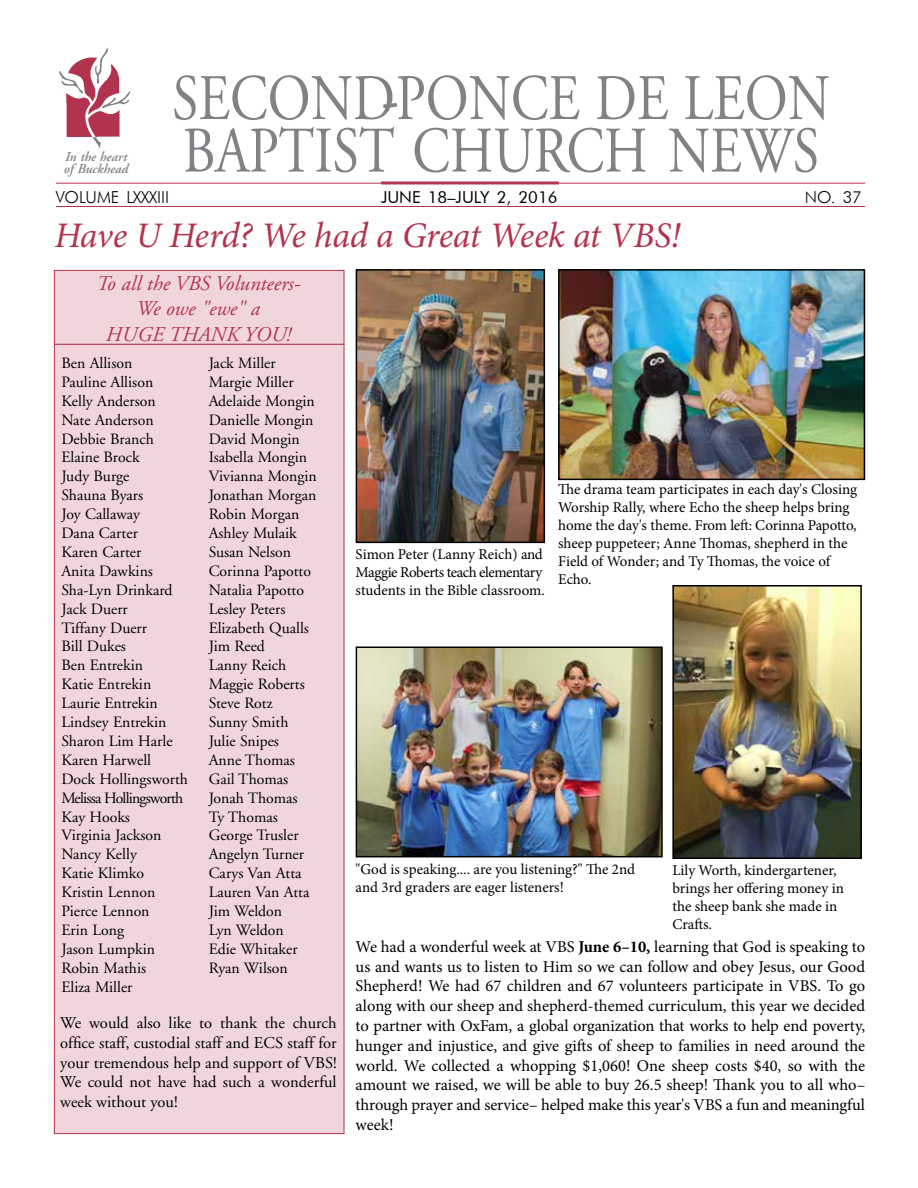
<style>
.page{position:relative;width:918px;height:1188px;background:#fff}
.page>*{position:absolute;margin:0;border:0;box-sizing:border-box;transform-origin:0 0}
.t1{font:64.8px "Adobe Garamond";color:#808285;scale:.83 1}
.t2{font:italic 36px "Minion Pro";letter-spacing:-.015em;color:#b2334e}
.t3{font:italic 21px/25.2px "Adobe Garamond";color:#b2334e;text-align:center}
.t4{font:16.5px/19.8px "Minion Pro";letter-spacing:-.01em;color:#000;text-align:justify}
.t5{font:16.5px/19.8px "Adobe Garamond";color:#000;text-align:justify}
.t6{font:300 16.5px "Futura BT";color:#000}
.t7{font:16.5px "Futura BT";color:#000}
.t8{font:15.75px/18.9px "Adobe Garamond";color:#000}
.t9{font:15px/18px "Minion Pro";letter-spacing:-.005em;color:#000}
.t10{font:italic 600 13.5px "Adobe Garamond";color:#808285}
.s1{font-weight:300}
.s2{font-weight:700}
</style>
<div class="page">
<hr style="left:56px;top:206px;width:809px;height:1px;background:#b2334e">
<hr style="left:381px;top:181px;width:178px;height:3px;background:#b2334e">
<hr style="left:56px;top:183px;width:809px;height:1px;background:#b2334e">
<img style="left:59px;top:48px;width:72px;height:101px">
<div style="left:54px;top:270px;width:290px;height:864px;background:#f0d6dc;border:1px solid #b2334e"></div>
<hr style="left:54px;top:344px;width:290px;height:1px;background:#b2334e">
<img style="left:359px;top:272px;width:183px;height:268px">
<div style="left:356px;top:269px;width:189px;height:274px;border:2px solid #000"></div>
<img style="left:561px;top:272px;width:301px;height:205px">
<div style="left:558px;top:269px;width:307px;height:211px;border:2px solid #000"></div>
<img style="left:675px;top:588px;width:184px;height:268px">
<div style="left:672px;top:585px;width:190px;height:274px;border:2px solid #000"></div>
<img style="left:359px;top:649px;width:301px;height:205px">
<div style="left:356px;top:646px;width:307px;height:211px;border:2px solid #000"></div>
<p class="t10" style="left:65px;top:150px;width:64px">In the heart</p>
<p class="t10" style="left:64px;top:162px;width:66px">of Buckhead</p>
<h1 class="t1" style="left:172px;top:64px;width:794px">SECOND-PONCE DE LEON</h1>
<h1 class="t1" style="left:183px;top:116px;width:768px">BAPTIST CHURCH NEWS</h1>
<p class="t6" style="left:56px;top:187px;width:115px">VOLUME LXXXIII</p>
<p class="t7" style="left:381px;top:187px;width:178px">JUNE 18–JULY 2<span class="s1">,</span> 2016</p>
<p class="t6" style="left:805px;top:187px;width:58px">NO. 37</p>
<h2 class="t2" style="left:54px;top:211px;width:628px">Have U Herd? We had a Great Week at VBS!</h2>
<h3 class="t3" style="left:96px;top:272px;width:206px">To all the VBS Volunteers-<br>We owe "ewe" a<br>HUGE THANK YOU!</h3>
<p class="t8" style="left:61px;top:354px;width:128px">Ben Allison<br>Pauline Allison<br>Kelly Anderson<br>Nate Anderson<br>Debbie Branch<br>Elaine Brock<br>Judy Burge<br>Shauna Byars<br>Joy Callaway<br>Dana Carter<br>Karen Carter<br>Anita Dawkins<br>Sha-Lyn Drinkard<br>Jack Duerr<br>Tiffany Duerr<br>Bill Dukes<br>Ben Entrekin<br>Katie Entrekin<br>Laurie Entrekin<br>Lindsey Entrekin<br>Sharon Lim Harle<br>Karen Harwell<br>Dock Hollingsworth<br>Melissa Hollingsworth<br>Kay Hooks<br>Virginia Jackson<br>Nancy Kelly<br>Katie Klimko<br>Kristin Lennon<br>Pierce Lennon<br>Erin Long<br>Jason Lumpkin<br>Robin Mathis<br>Eliza Miller</p>
<p class="t8" style="left:209px;top:354px;width:110px">Jack Miller<br>Margie Miller<br>Adelaide Mongin<br>Danielle Mongin<br>David Mongin<br>Isabella Mongin<br>Vivianna Mongin<br>Jonathan Morgan<br>Robin Morgan<br>Ashley Mulaik<br>Susan Nelson<br>Corinna Papotto<br>Natalia Papotto<br>Lesley Peters<br>Elizabeth Qualls<br>Jim Reed<br>Lanny Reich<br>Maggie Roberts<br>Steve Rotz<br>Sunny Smith<br>Julie Snipes<br>Anne Thomas<br>Gail Thomas<br>Jonah Thomas<br>Ty Thomas<br>George Trusler<br>Angelyn Turner<br>Carys Van Atta<br>Lauren Van Atta<br>Jim Weldon<br>Lyn Weldon<br>Edie Whitaker<br>Ryan Wilson</p>
<p class="t5" style="left:60px;top:1013px;width:278px">We would also like to thank the church office staff, custodial staff and ECS staff for your tremendous help and support of VBS!<br>We could not have had such a wonderful week without you!</p>
<p class="t9" style="left:356px;top:545px;width:191px">Simon Peter (Lanny Reich) and<br>Maggie Roberts teach elementary students in the Bible classroom.</p>
<p class="t9" style="left:558px;top:480px;width:301px">The drama team participates in each day's Closing Worship Rally, where Echo the sheep helps bring home the day's theme. From left: Corinna Papotto, sheep puppeteer; Anne Thomas, shepherd in the Field of Wonder; and Ty Thomas, the voice of Echo.</p>
<p class="t9" style="left:356px;top:860px;width:281px">"God is speaking.... are you listening?" The 2nd and 3rd graders are eager listeners!</p>
<p class="t9" style="left:672px;top:862px;width:173px">Lily Worth, kindergartener, brings her offering money in the sheep bank she made in<br>Crafts.</p>
<p class="t4" style="left:356px;top:937px;width:511px">We had a wonderful week at VBS <span class="s2">June 6–10,</span> learning that God is speaking to us and wants us to listen to Him so we can follow and obey Jesus, our Good Shepherd! We had 67 children and 67 volunteers participate in VBS. To go along with our sheep and shepherd-themed curriculum, this year we decided to partner with OxFam, a global organization that works to help end poverty, hunger and injustice, and give gifts of sheep to families in need around the world. We collected a whopping $1,060! One sheep costs $40, so with the amount we raised, we will be able to buy 26.5 sheep! Thank you to all who– through prayer and service– helped make this year's VBS a fun and meaningful week!</p>
</div>
